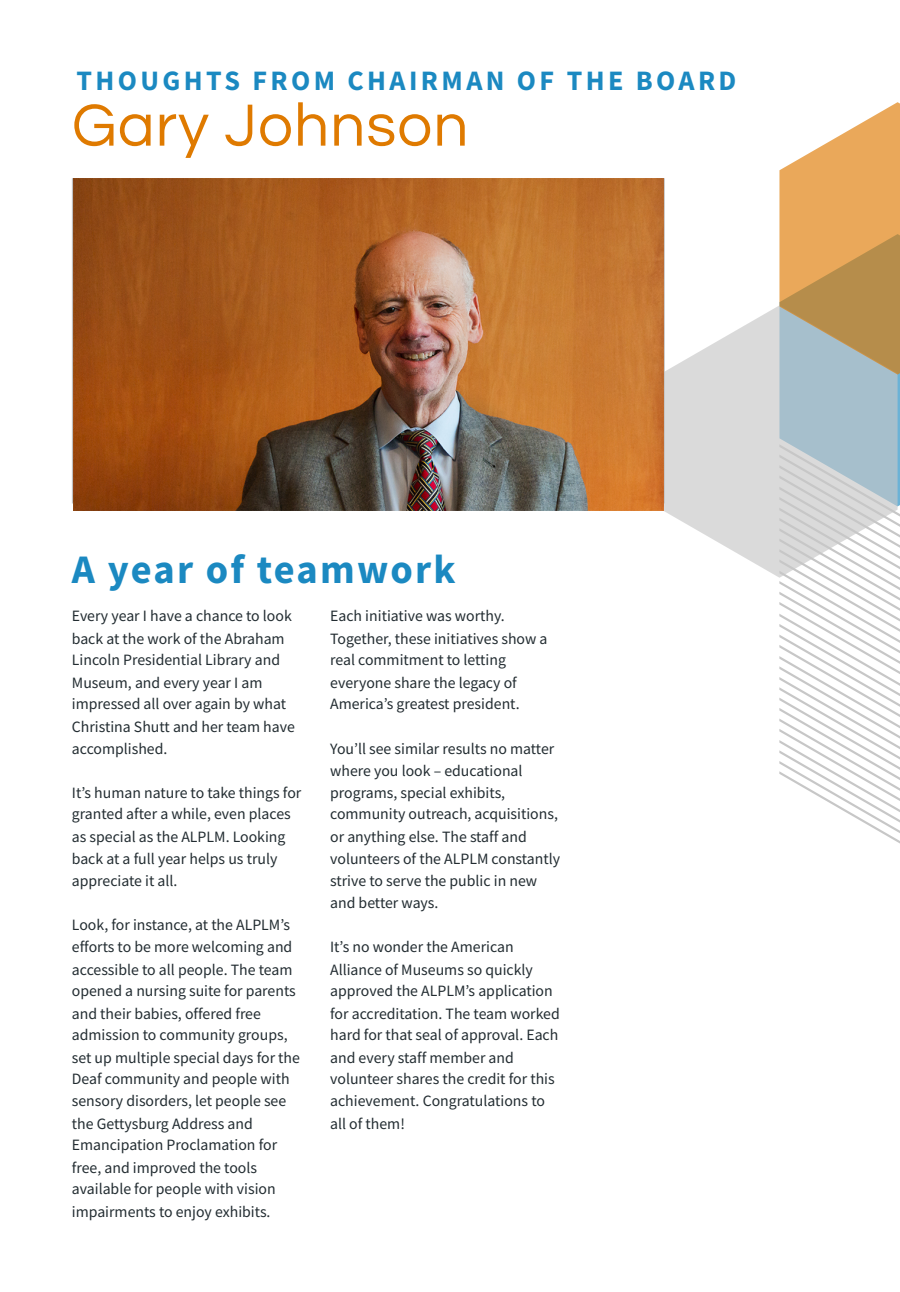
<style>
.page{position:relative;width:900px;height:1292px;background:#fff}
.page>*{position:absolute;margin:0;border:0;box-sizing:border-box;transform-origin:0 0}
.t1{font:61.8px "Questrial";letter-spacing:.02em;color:#df7a00}
.t2{font:700 40.5px "Source Sans Pro";letter-spacing:.05em;color:#1b89c1}
.t3{font:700 28.2px "Source Sans Pro";letter-spacing:.12em;color:#1b89c1}
.t4{font:15.75px/22px "Source Sans Pro";color:#222c31}
</style>
<div class="page">
<svg style="left:661px;top:306px;width:118px;height:271px;fill:#dadada"></svg>
<svg style="left:779px;top:506px;width:121px;height:338px"></svg>
<svg style="left:779px;top:102px;width:121px;height:404px;background:#cab594"></svg>
<img style="left:74px;top:178px;width:589px;height:332px">
<h3 class="t3" style="left:76px;top:63px;width:662px">THOUGHTS FROM CHAIRMAN OF THE BOARD</h3>
<h1 class="t1" style="left:72px;top:95px;width:398px">Gary Johnson</h1>
<h2 class="t2" style="left:72px;top:543px;width:385px">A year of teamwork</h2>
<p class="t4" style="left:72px;top:604px;width:225px">Every year I have a chance to look back at the work of the Abraham<br>Lincoln Presidential Library and<br>Museum, and every year I am impressed all over again by what<br>Christina Shutt and her team have accomplished.</p>
<p class="t4" style="left:72px;top:781px;width:231px">It’s human nature to take things for</p>
<p class="t4" style="left:72px;top:802px;width:220px;line-height:22.5px">granted after a while, even places as special as the ALPLM. Looking</p>
<p class="t4" style="left:72px;top:847px;width:207px">back at a full year helps us truly</p>
<p class="t4" style="left:72px;top:869px;width:107px">appreciate it all.</p>
<p class="t4" style="left:72px;top:913px;width:220px">Look, for instance, at the ALPLM’s</p>
<p class="t4" style="left:72px;top:935px;width:222px">efforts to be more welcoming and</p>
<p class="t4" style="left:72px;top:958px;width:222px">accessible to all people. The team</p>
<p class="t4" style="left:72px;top:979px;width:225px">opened a nursing suite for parents</p>
<p class="t4" style="left:72px;top:1001px;width:191px">and their babies, offered free</p>
<p class="t4" style="left:72px;top:1023px;width:217px">admission to community groups,</p>
<p class="t4" style="left:72px;top:1045px;width:230px">set up multiple special days for the</p>
<p class="t4" style="left:72px;top:1067px;width:219px">Deaf community and people with</p>
<p class="t4" style="left:72px;top:1089px;width:216px">sensory disorders, let people see the Gettysburg Address and<br>Emancipation Proclamation for free, and improved the tools available for people with vision impairments to enjoy exhibits.</p>
<p class="t4" style="left:330px;top:604px;width:219px">Each initiative was worthy.<br>Together, these initiatives show a real commitment to letting everyone share the legacy of<br>America’s greatest president.</p>
<p class="t4" style="left:330px;top:737px;width:231px">You’ll see similar results no matter where you look – educational programs, special exhibits, community outreach, acquisitions, or anything else. The staff and volunteers of the ALPLM constantly strive to serve the public in new and better ways.</p>
<p class="t4" style="left:330px;top:935px;width:231px">It’s no wonder the American<br>Alliance of Museums so quickly approved the ALPLM’s application for accreditation. The team worked hard for that seal of approval. Each and every staff member and volunteer shares the credit for this achievement. Congratulations to all of them!</p>
</div>
